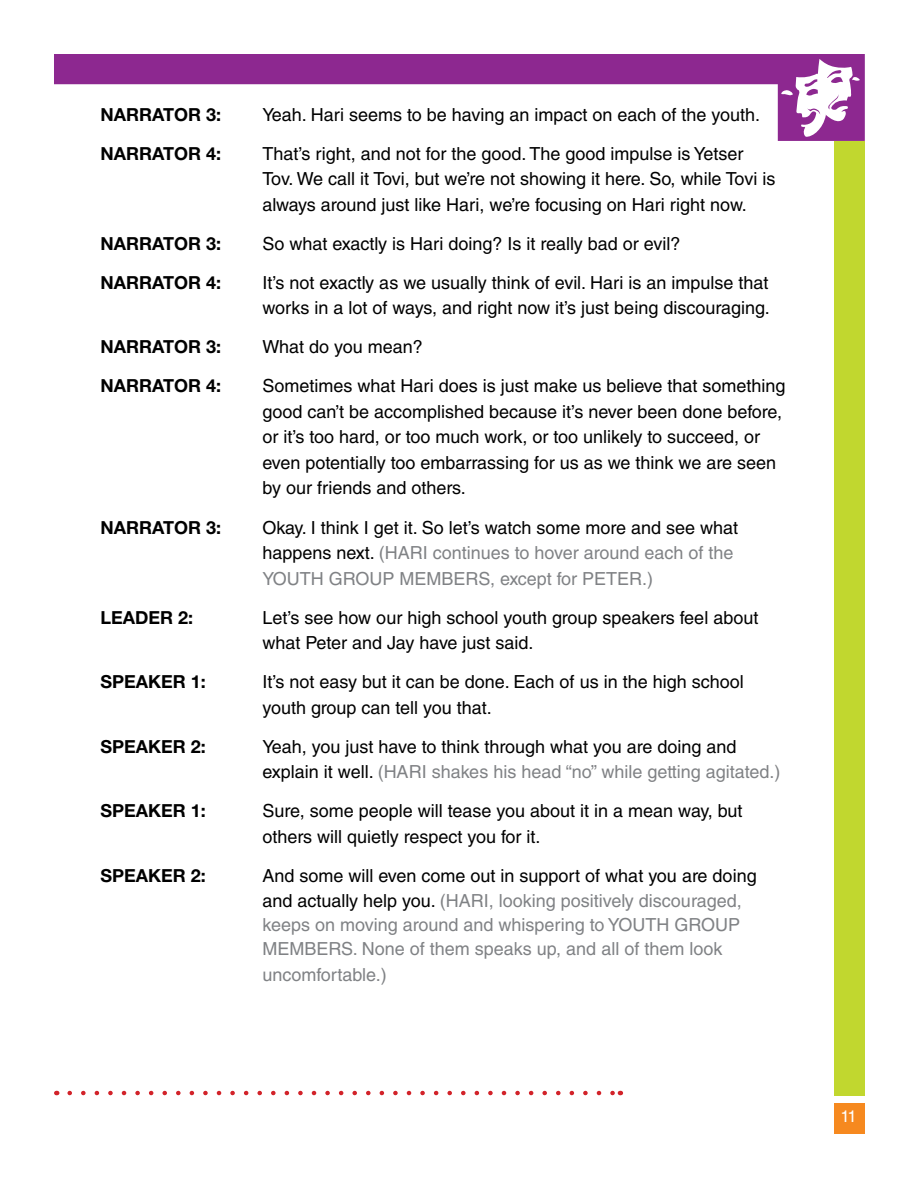
<style>
.page{position:relative;width:918px;height:1188px;background:#fff}
.page>*{position:absolute;margin:0;border:0;box-sizing:border-box;transform-origin:0 0}
.t1{font:18px/25.5px "Helvetica LT Std";color:#000}
.t2{font:18px/24.8px "Helvetica LT Std";color:#808285}
.t3{font:700 18px "Helvetica Neue LT Std";color:#000}
.t4{font:16.5px "Helvetica LT Std";color:#fff}
.s1{color:#000}
.s2{color:#808285}
</style>
<div class="page">
<svg style="left:70px;top:1091px;width:543px;height:4px"></svg>
<div style="left:835px;top:141px;width:30px;height:954px;background:#c1d72f"></div>
<div style="left:834px;top:1104px;width:31px;height:30px;background:#f6891f"></div>
<svg style="left:54px;top:54px;width:811px;height:87px"></svg>
<p class="t3" style="left:100px;top:103px;width:122px">NARRATOR 3:</p>
<p class="t1" style="left:262px;top:102px;width:499px">Yeah. Hari seems to be having an impact on each of the youth.</p>
<p class="t3" style="left:100px;top:142px;width:122px">NARRATOR 4:</p>
<p class="t1" style="left:262px;top:141px;width:514px">That’s right, and not for the good. The good impulse is Yetser<br>Tov. We call it Tovi, but we’re not showing it here. So, while Tovi is always around just like Hari, we’re focusing on Hari right now.</p>
<p class="t3" style="left:100px;top:232px;width:122px">NARRATOR 3:</p>
<p class="t1" style="left:262px;top:231px;width:419px">So what exactly is Hari doing? Is it really bad or evil?</p>
<p class="t3" style="left:100px;top:271px;width:122px">NARRATOR 4:</p>
<p class="t1" style="left:262px;top:270px;width:509px">It’s not exactly as we usually think of evil. Hari is an impulse that works in a lot of ways, and right now it’s just being discouraging.</p>
<p class="t3" style="left:100px;top:336px;width:122px">NARRATOR 3:</p>
<p class="t1" style="left:262px;top:334px;width:162px">What do you mean?</p>
<p class="t3" style="left:100px;top:375px;width:122px">NARRATOR 4:</p>
<p class="t1" style="left:262px;top:373px;width:525px">Sometimes what Hari does is just make us believe that something good can’t be accomplished because it’s never been done before, or it’s too hard, or too much work, or too unlikely to succeed, or even potentially too embarrassing for us as we think we are seen by our friends and others.</p>
<p class="t3" style="left:100px;top:516px;width:122px">NARRATOR 3:</p>
<p class="t2" style="left:262px;top:514px;width:477px;line-height:25.5px"><span class="s1">Okay. I think I get it. So let’s watch some more and see what happens next.</span> (HARI continues to hover around each of the<br>YOUTH GROUP MEMBERS, except for PETER.)</p>
<p class="t3" style="left:100px;top:606px;width:94px">LEADER 2:</p>
<p class="t1" style="left:262px;top:604px;width:497px">Let’s see how our high school youth group speakers feel about what Peter and Jay have just said.</p>
<p class="t3" style="left:100px;top:670px;width:107px">SPEAKER 1:</p>
<p class="t1" style="left:262px;top:669px;width:483px">It’s not easy but it can be done. Each of us in the high school youth group can tell you that.</p>
<p class="t3" style="left:100px;top:735px;width:107px">SPEAKER 2:</p>
<p class="t1" style="left:262px;top:733px;width:519px">Yeah, you just have to think through what you are doing and explain it well. <span class="s2">(HARI shakes his head “no” while getting agitated.)</span></p>
<p class="t3" style="left:100px;top:800px;width:107px">SPEAKER 1:</p>
<p class="t1" style="left:262px;top:798px;width:481px">Sure, some people will tease you about it in a mean way, but others will quietly respect you for it.</p>
<p class="t3" style="left:100px;top:864px;width:107px">SPEAKER 2:</p>
<p class="t2" style="left:262px;top:863px;width:496px"><span class="s1">And some will even come out in support of what you are doing and actually help you.</span> (HARI, looking positively discouraged, keeps on moving around and whispering to YOUTH GROUP MEMBERS. None of them speaks up, and all of them look uncomfortable.)</p>
<p class="t4" style="left:840px;top:1107px;width:18px">11</p>
</div>
